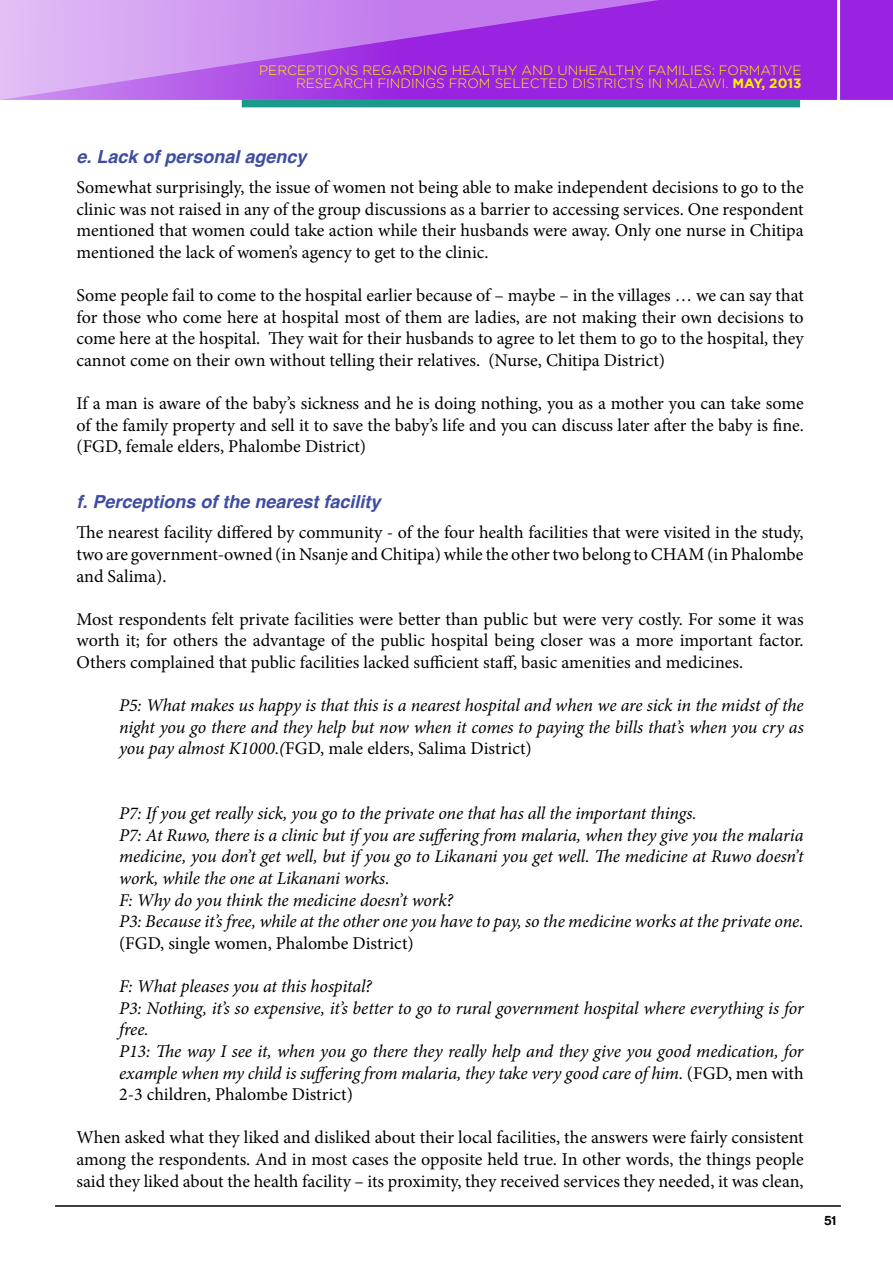
<style>
.page{position:relative;width:893px;height:1263px;background:#fff}
.page>*{position:absolute;margin:0;border:0;box-sizing:border-box;transform-origin:0 0}
.t1{font:18px/21.6px "Minion Pro";color:#000;text-align:justify}
.t2{font:italic 18px/21.6px "Minion Pro";letter-spacing:-.005em;color:#000}
.t3{font:italic 700 18px "Helvetica";color:#3e4da1}
.t4{font:300 13.5px/13.5px "Gotham";color:#fff200;text-align:right}
.t5{font:13.5px "Harabara";color:#000}
.s1{font-weight:700}
.s2{font-style:normal}
</style>
<div class="page">
<div style="left:842px;top:0;width:51px;height:100px;background:#9a23e1"></div>
<svg style="left:0;top:0;width:842px;height:100px;background:#b258e8"></svg>
<hr style="left:55px;top:1205px;width:786px;height:2px;background:#000">
<div style="left:242px;top:100px;width:558px;height:7px;background:#1b998c"></div>
<p class="t4" style="left:259px;top:63px;width:544px">PERCEPTIONS REGARDING HEALTHY AND UNHEALTHY FAMILIES: FORMATIVE<br>RESEARCH FINDINGS FROM SELECTED DISTRICTS IN MALAWI . <span class="s1">May, 2013</span></p>
<p class="t3" style="left:77px;top:142px;width:232px">e. Lack of personal agency</p>
<p class="t1" style="left:77px;top:177px;width:729px">Somewhat surprisingly, the issue of women not being able to make independent decisions to go to the clinic was not raised in any of the group discussions as a barrier to accessing services. One respondent mentioned that women could take action while their husbands were away. Only one nurse in Chitipa mentioned the lack of women’s agency to get to the clinic.</p>
<p class="t1" style="left:77px;top:285px;width:729px">Some people fail to come to the hospital earlier because of – maybe – in the villages … we can say that for those who come here at hospital most of them are ladies, are not making their own decisions to come here at the hospital. They wait for their husbands to agree to let them to go to the hospital, they cannot come on their own without telling their relatives. (Nurse, Chitipa District)</p>
<p class="t1" style="left:77px;top:393px;width:729px">If a man is aware of the baby’s sickness and he is doing nothing, you as a mother you can take some of the family property and sell it to save the baby’s life and you can discuss later after the baby is fine. (FGD, female elders, Phalombe District)</p>
<p class="t3" style="left:77px;top:487px;width:306px">f. Perceptions of the nearest facility</p>
<p class="t1" style="left:77px;top:522px;width:729px">The nearest facility differed by community - of the four health facilities that were visited in the study, two are government-owned (in Nsanje and Chitipa) while the other two belong to CHAM (in Phalombe and Salima).</p>
<p class="t1" style="left:77px;top:608px;width:729px">Most respondents felt private facilities were better than public but were very costly. For some it was worth it; for others the advantage of the public hospital being closer was a more important factor.<br>Others complained that public facilities lacked sufficient staff, basic amenities and medicines.</p>
<p class="t2" style="left:119px;top:695px;width:686px;text-align:justify">P5: What makes us happy is that this is a nearest hospital and when we are sick in the midst of the night you go there and they help but now when it comes to paying the bills that’s when you cry as you pay almost K1000.(<span class="s2">FGD, male elders, Salima District)</span></p>
<p class="t2" style="left:119px;top:803px;width:686px">P7: If you get really sick, you go to the private one that has all the important things.<br>P7: At Ruwo, there is a clinic but if you are suffering from malaria, when they give you the malaria medicine, you don’t get well, but if you go to Likanani you get well. The medicine at Ruwo doesn’t work, while the one at Likanani works.<br>F: Why do you think the medicine doesn’t work?<br>P3: Because it’s free, while at the other one you have to pay, so the medicine works at the private one.</p>
<p class="t1" style="left:119px;top:932px;width:296px">(FGD, single women, Phalombe District)</p>
<p class="t2" style="left:119px;top:975px;width:686px">F: What pleases you at this hospital?<br>P3: Nothing, it’s so expensive, it’s better to go to rural government hospital where everything is for free.<br>P13: The way I see it, when you go there they really help and they give you good medication, for example when my child is suffering from malaria, they take very good care of him. <span class="s2">(FGD, men with 2-3 children, Phalombe District)</span></p>
<p class="t1" style="left:77px;top:1127px;width:729px">When asked what they liked and disliked about their local facilities, the answers were fairly consistent among the respondents. And in most cases the opposite held true. In other words, the things people said they liked about the health facility – its proximity, they received services they needed, it was clean,</p>
<p class="t5" style="left:825px;top:1213px;width:12px">51</p>
</div>
